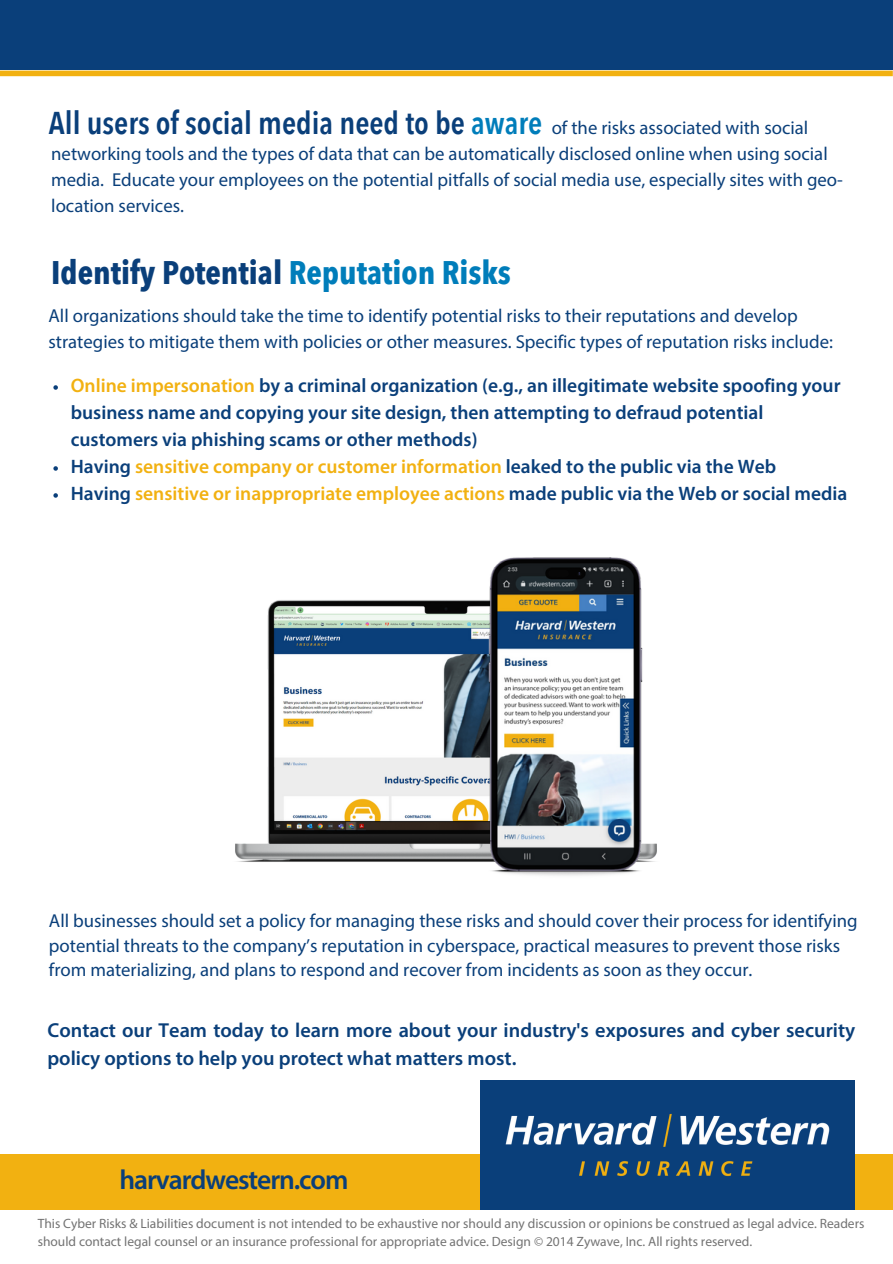
<style>
.page{position:relative;width:893px;height:1264px;background:#fff}
.page>*{position:absolute;margin:0;border:0;box-sizing:border-box;transform-origin:0 0}
.t1{font:700 32.55px "Avenir Next Condensed";color:#0a3f7a}
.t2{font:600 31.5px "Avenir Next Condensed";color:#0a3f7a}
.t3{font:600 27.6px "Myriad Pro";letter-spacing:-.04em;color:#0a3f7a}
.t4{font:600 20.25px/28px "Myriad Pro";color:#0a3f7a}
.t5{font:600 19.5px/27px "Myriad Pro";color:#0a3f7a}
.t6{font:18.75px/25.8px "Myriad Pro";color:#0a3f7a}
.t7{font:13.5px/18px "Myriad Pro";color:#737373}
.s1{color:#007dba}
.s2{color:#f2b111}
</style>
<div class="page">
<div style="left:0;top:0;width:892px;height:70px;background:#0a3f7a"></div>
<div style="left:0;top:71px;width:892px;height:5px;background:#f2b111"></div>
<div style="left:0;top:1154px;width:892px;height:55px;background:#f2b111"></div>
<div style="left:480px;top:1080px;width:374px;height:129px;background:#0a3f7a"></div>
<img style="left:505px;top:1113px;width:325px;height:64px">
<svg style="left:53px;top:385px;width:5px;height:5px"></svg>
<svg style="left:53px;top:466px;width:5px;height:4px"></svg>
<svg style="left:53px;top:493px;width:5px;height:4px"></svg>
<img style="left:235px;top:600px;width:422px;height:262px">
<img style="left:458px;top:557px;width:196px;height:319px">
<h2 class="t2" style="left:49px;top:103px;width:495px">All users of social media need to be <span class="s1">aware</span></h2>
<p class="t6" style="left:51px;top:116px;width:793px;text-indent:500px">of the risks associated with social networking tools and the types of data that can be automatically disclosed online when using social media. Educate your employees on the potential pitfalls of social media use, especially sites with geo&shy;location services.</p>
<h1 class="t1" style="left:51px;top:252px;width:461px">Identify Potential <span class="s1">Reputation Risks</span></h1>
<p class="t6" style="left:48px;top:305px;width:786px">All organizations should take the time to identify potential risks to their reputations and develop strategies to mitigate them with policies or other measures. Specific types of reputation risks include:</p>
<p class="t5" style="left:71px;top:373px;width:778px"><span class="s2">Online impersonation</span> by a criminal organization (e.g., an illegitimate website spoofing your business name and copying your site design, then attempting to defraud potential customers via phishing scams or other methods)<br>Having <span class="s2">sensitive company or customer information</span> leaked to the public via the Web<br>Having <span class="s2">sensitive or inappropriate employee actions</span> made public via the Web or social media</p>
<p class="t6" style="left:49px;top:909px;width:810px;line-height:24.8px">All businesses should set a policy for managing these risks and should cover their process for identifying potential threats to the company’s reputation in cyberspace, practical measures to prevent those risks from materializing, and plans to respond and recover from incidents as soon as they occur.</p>
<p class="t4" style="left:47px;top:1017px;width:809px">Contact our Team today to learn more about your industry's exposures and cyber security policy options to help you protect what matters most.</p>
<h3 class="t3" style="left:119px;top:1167px;width:230px">harvardwestern.com</h3>
<p class="t7" style="left:38px;top:1215px;width:828px">This Cyber Risks &amp; Liabilities document is not intended to be exhaustive nor should any discussion or opinions be construed as legal advice. Readers should contact legal counsel or an insurance professional for appropriate advice. Design © 2014 Zywave, Inc. All rights reserved.</p>
</div>
